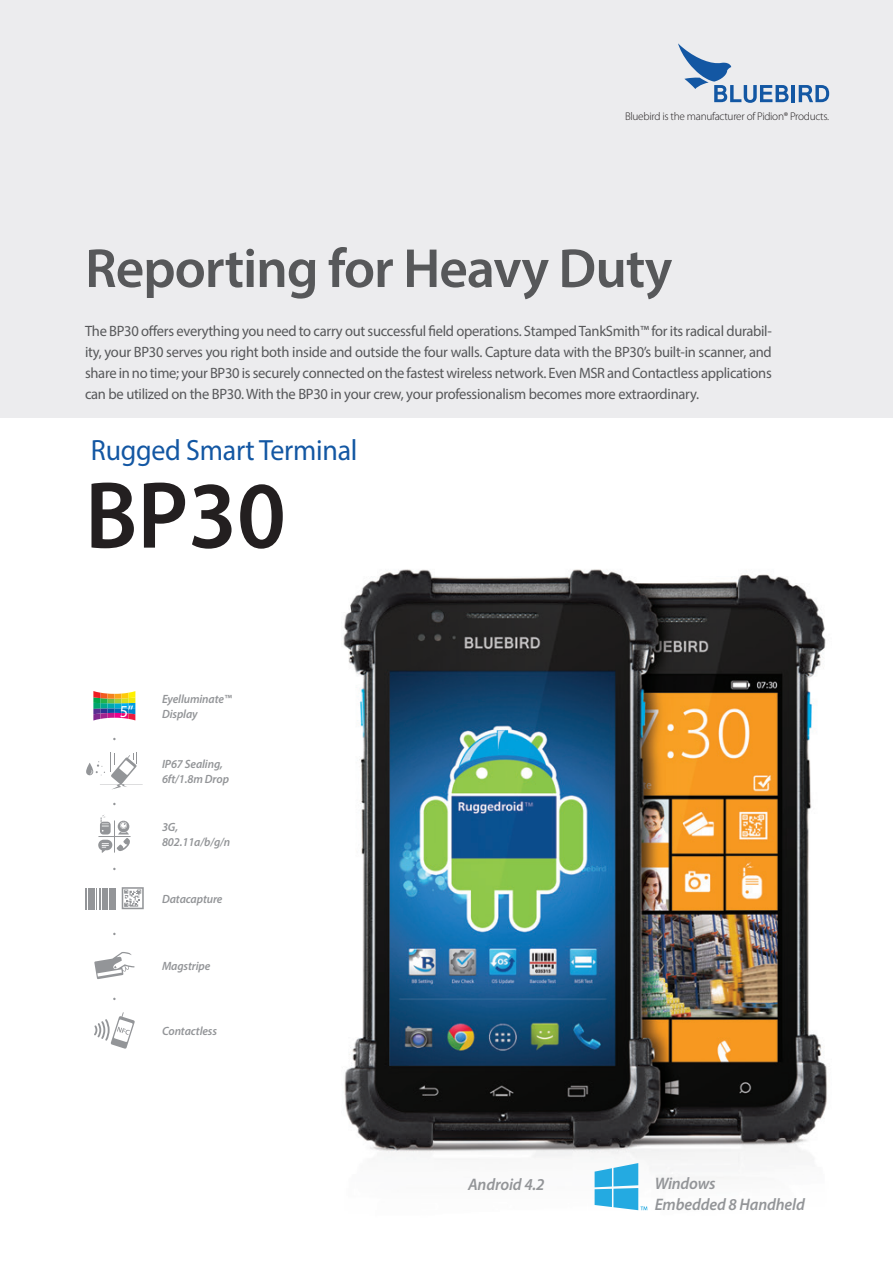
<style>
.page{position:relative;width:893px;height:1263px;background:#fff}
.page>*{position:absolute;margin:0;border:0;box-sizing:border-box;transform-origin:0 0}
.t1{font:600 95.7px "Myriad Pro";color:#231f20;scale:.95 1}
.t2{font:600 55.5px "Myriad Pro";letter-spacing:-.02em;color:#57585a}
.t3{font:29.4px "Myriad Pro";letter-spacing:-.01em;color:#1357a3;scale:.95 1}
.t4{font:italic 600 16.65px/20.9px "Myriad Pro";letter-spacing:-.01em;color:#939598}
.t5{font:16.65px "Myriad Pro";color:#fff}
.t6{font:15px/21px "Myriad Pro";letter-spacing:-.02em;color:#57585a;text-align:justify}
.t7{font:italic 600 12px/15px "Myriad Pro";letter-spacing:-.01em;color:#939598}
.t8{font:300 11.25px "Myriad Pro";letter-spacing:-.025em;color:#231f20}
</style>
<div class="page">
<img style="left:343px;top:569px;width:484px;height:642px">
<div style="left:0;top:0;width:893px;height:417px;background:#ececee"></div>
<svg style="left:595px;top:1163px;width:52px;height:47px"></svg>
<svg style="left:86px;top:752px;width:57px;height:37px"></svg>
<svg style="left:94px;top:1012px;width:41px;height:37px"></svg>
<svg style="left:94px;top:952px;width:40px;height:27px"></svg>
<hr style="left:103px;top:888px;width:2px;height:22px;background:#939598">
<svg style="left:96px;top:888px;width:5px;height:22px"></svg>
<hr style="left:85px;top:888px;width:2px;height:22px;background:#939598">
<svg style="left:88px;top:888px;width:2px;height:22px"></svg>
<hr style="left:91px;top:888px;width:3px;height:22px;background:#939598">
<hr style="left:106px;top:888px;width:2px;height:22px;background:#939598">
<hr style="left:109px;top:888px;width:2px;height:22px;background:#939598">
<hr style="left:111px;top:888px;width:2px;height:22px;background:#939598">
<hr style="left:113px;top:888px;width:3px;height:22px;background:#939598">
<svg style="left:122px;top:887px;width:22px;height:22px"></svg>
<svg style="left:98px;top:815px;width:32px;height:38px"></svg>
<hr style="left:98px;top:836px;width:33px;height:1px;background:#939598">
<hr style="left:114px;top:820px;width:1px;height:32px;background:#939598">
<svg style="left:93px;top:691px;width:42px;height:29px"></svg>
<hr style="left:791px;top:85px;width:4px;height:17px;background:#1357a3">
<svg style="left:678px;top:43px;width:111px;height:60px"></svg>
<svg style="left:799px;top:85px;width:30px;height:17px"></svg>
<p class="t8" style="left:625px;top:110px;width:206px">Bluebird is the manufacturer of Pidion® Products.</p>
<h2 class="t2" style="left:85px;top:233px;width:589px">Reporting for Heavy Duty</h2>
<p class="t6" style="left:85px;top:320px;width:688px">The BP30 offers everything you need to carry out successful field operations. Stamped TankSmith™ for its radical durabil&shy;ity, your BP30 serves you right both inside and outside the four walls. Capture data with the BP30’s built-in scanner, and share in no time; your BP30 is securely connected on the fastest wireless network. Even MSR and Contactless applications can be utilized on the BP30. With the BP30 in your crew, your professionalism becomes more extraordinary.</p>
<h3 class="t3" style="left:91px;top:432px;width:282px">Rugged Smart Terminal</h3>
<h1 class="t1" style="left:85px;top:455px;width:213px">BP30</h1>
<p class="t7" style="left:162px;top:691px;width:71px">Eyelluminate™</p>
<p class="t5" style="left:120px;top:701px;width:15px">5”</p>
<p class="t7" style="left:162px;top:706px;width:37px">Display</p>
<p class="t7" style="left:162px;top:756px;width:68px">IP67 Sealing,<br>6ft/1.8m Drop</p>
<p class="t7" style="left:162px;top:819px;width:70px">3G,<br>802.11a/b/g/n</p>
<p class="t7" style="left:162px;top:891px;width:62px">Datacapture</p>
<p class="t7" style="left:162px;top:958px;width:50px">Magstripe</p>
<p class="t7" style="left:162px;top:1023px;width:56px">Contactless</p>
<p class="t4" style="left:468px;top:1173px;width:78px">Android 4.2</p>
<p class="t4" style="left:655px;top:1173px;width:152px">Windows<br>Embedded 8 Handheld</p>
</div>
